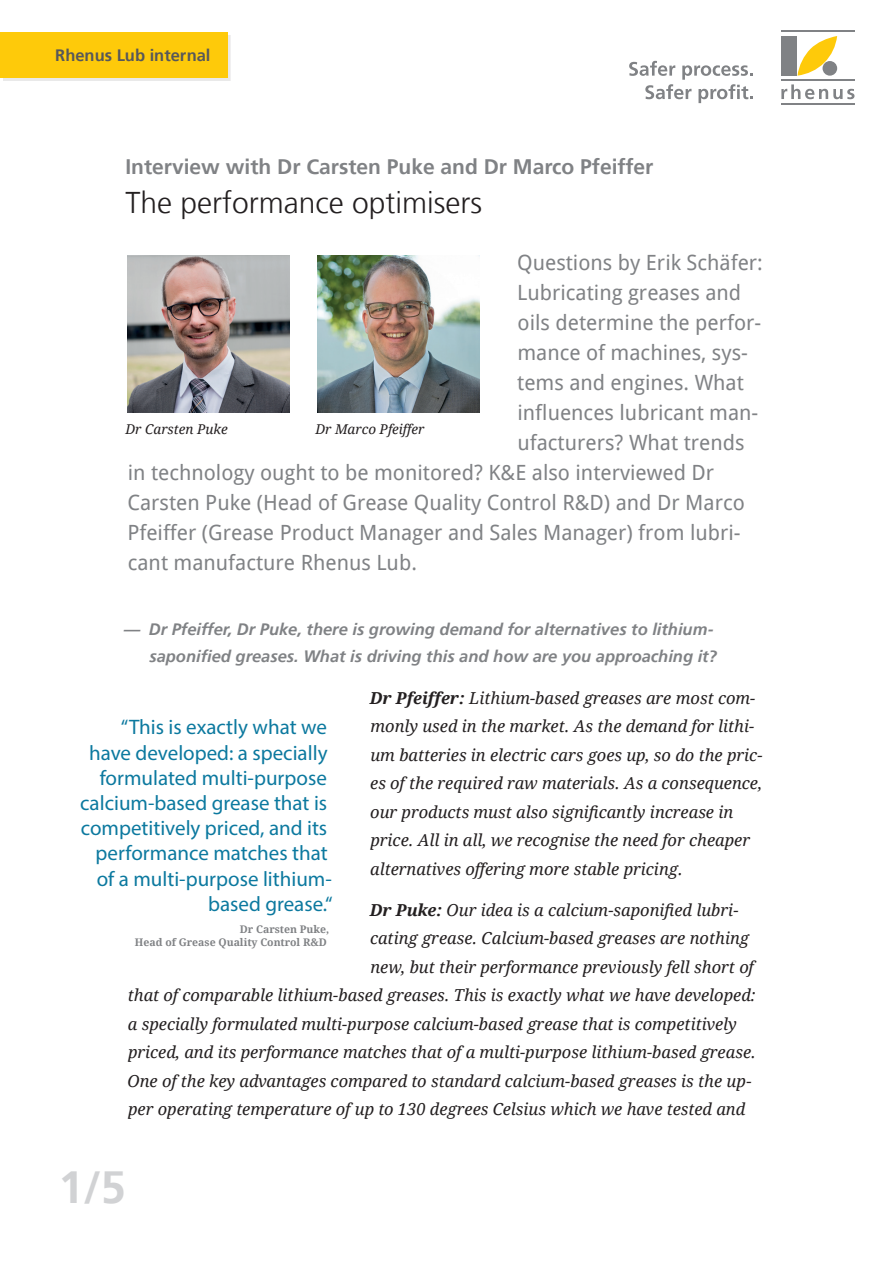
<style>
.page{position:relative;width:893px;height:1263px;background:#fff}
.page>*{position:absolute;margin:0;border:0;box-sizing:border-box;transform-origin:0 0}
.t1{font:700 45px "Frutiger 65";color:#d1d2d4}
.t2{font:300 30px "Frutiger";color:#231f20}
.t3{font:21px "Droid Sans";color:#808285}
.t4{font:21px/25.2px "Myriad Pro";color:#0c799f;text-align:right}
.t5{font:700 21px "Frutiger 65";color:#808285}
.t6{font:italic 16.5px/28.5px "Droid Serif";color:#231f20}
.t7{font:italic 700 16.5px/27px "Frutiger 66";color:#808285;text-align:right}
.t8{font:700 16.5px "Frutiger 65";color:#57585a}
.t9{font:italic 13.5px "Droid Serif";color:#231f20}
.t10{font:700 10.5px/12.6px "Droid Serif";color:#808285;text-align:right}
.s1{font-weight:700}
</style>
<div class="page">
<div style="left:3px;top:35px;width:228px;height:46px;background:#e9e9e9"></div>
<div style="left:0;top:32px;width:228px;height:46px;background:#feca0a"></div>
<svg style="left:781px;top:84px;width:73px;height:15px"></svg>
<svg style="left:797px;top:36px;width:40px;height:40px"></svg>
<div style="left:781px;top:36px;width:16px;height:40px;background:#808285"></div>
<div style="left:822px;top:61px;width:15px;height:15px;background:#808285;border-radius:50%"></div>
<hr style="left:781px;top:31px;width:73px;height:1px;background:#808285">
<hr style="left:781px;top:80px;width:73px;height:1px;background:#808285">
<hr style="left:781px;top:103px;width:73px;height:1px;background:#808285">
<svg style="left:629px;top:61px;width:124px;height:42px"></svg>
<img style="left:128px;top:255px;width:161px;height:158px">
<img style="left:317px;top:255px;width:162px;height:158px">
<p class="t8" style="left:55px;top:45px;width:157px">Rhenus Lub internal</p>
<p class="t5" style="left:125px;top:154px;width:529px">Interview with Dr Carsten Puke and Dr Marco Pfeiffer</p>
<h2 class="t2" style="left:125px;top:185px;width:358px">The performance optimisers</h2>
<p class="t3" style="left:517px;top:250px;width:247px">Questions by Erik Schäfer:</p>
<p class="t3" style="left:517px;top:280px;width:226px">Lubricating greases and</p>
<p class="t3" style="left:518px;top:310px;width:245px">oils determine the perfor-</p>
<p class="t3" style="left:517px;top:340px;width:232px">mance of machines, sys-</p>
<p class="t3" style="left:517px;top:370px;width:228px">tems and engines. What</p>
<p class="t3" style="left:517px;top:400px;width:242px">influences lubricant man-</p>
<p class="t3" style="left:517px;top:430px;width:229px">ufacturers? What trends</p>
<p class="t3" style="left:128px;top:460px;width:588px">in technology ought to be monitored? K&amp;E also interviewed Dr</p>
<p class="t3" style="left:127px;top:490px;width:619px">Carsten Puke (Head of Grease Quality Control R&amp;D) and Dr Marco</p>
<p class="t3" style="left:127px;top:520px;width:615px">Pfeiffer (Grease Product Manager and Sales Manager) from lubri-</p>
<p class="t3" style="left:128px;top:550px;width:291px">cant manufacture Rhenus Lub.</p>
<p class="t9" style="left:125px;top:421px;width:104px">Dr Carsten Puke</p>
<p class="t9" style="left:315px;top:421px;width:110px">Dr Marco Pfeiffer</p>
<p class="t7" style="left:124px;top:616px;width:595px">— Dr Pfeiffer, Dr Puke, there is growing demand for alternatives to lithium&shy;saponified greases. What is driving this and how are you approaching it?</p>
<p class="t6" style="left:370px;top:684px;width:394px"><span class="s1">Dr Pfeiffer:</span> Lithium-based greases are most com&shy;monly used in the market. As the demand for lithi&shy;um batteries in electric cars goes up, so do the pric&shy;es of the required raw materials. As a consequence, our products must also significantly increase in price. All in all, we recognise the need for cheaper alternatives offering more stable pricing.</p>
<p class="t6" style="left:370px;top:896px;width:370px"><span class="s1">Dr Puke:</span> Our idea is a calcium-saponified lubri-</p>
<p class="t6" style="left:370px;top:924px;width:380px">cating grease. Calcium-based greases are nothing</p>
<p class="t6" style="left:370px;top:953px;width:385px">new, but their performance previously fell short of</p>
<p class="t6" style="left:128px;top:981px;width:629px">that of comparable lithium-based greases. This is exactly what we have developed:</p>
<p class="t6" style="left:128px;top:1010px;width:610px">a specially formulated multi-purpose calcium-based grease that is competitively</p>
<p class="t6" style="left:128px;top:1038px;width:629px">priced, and its performance matches that of a multi-purpose lithium-based grease.</p>
<p class="t6" style="left:127px;top:1067px;width:625px">One of the key advantages compared to standard calcium-based greases is the up-</p>
<p class="t6" style="left:128px;top:1095px;width:619px">per operating temperature of up to 130 degrees Celsius which we have tested and</p>
<p class="t4" style="left:80px;top:714px;width:254px">“This is exactly what we have developed: a specially formulated multi-purpose calcium-based grease that is competitively priced, and its performance matches that of a multi-purpose lithium&shy;based grease.“</p>
<p class="t10" style="left:135px;top:923px;width:196px">Dr Carsten Puke,<br>Head of Grease Quality Control R&amp;D</p>
<h1 class="t1" style="left:58px;top:1161px;width:69px">1/5</h1>
</div>
